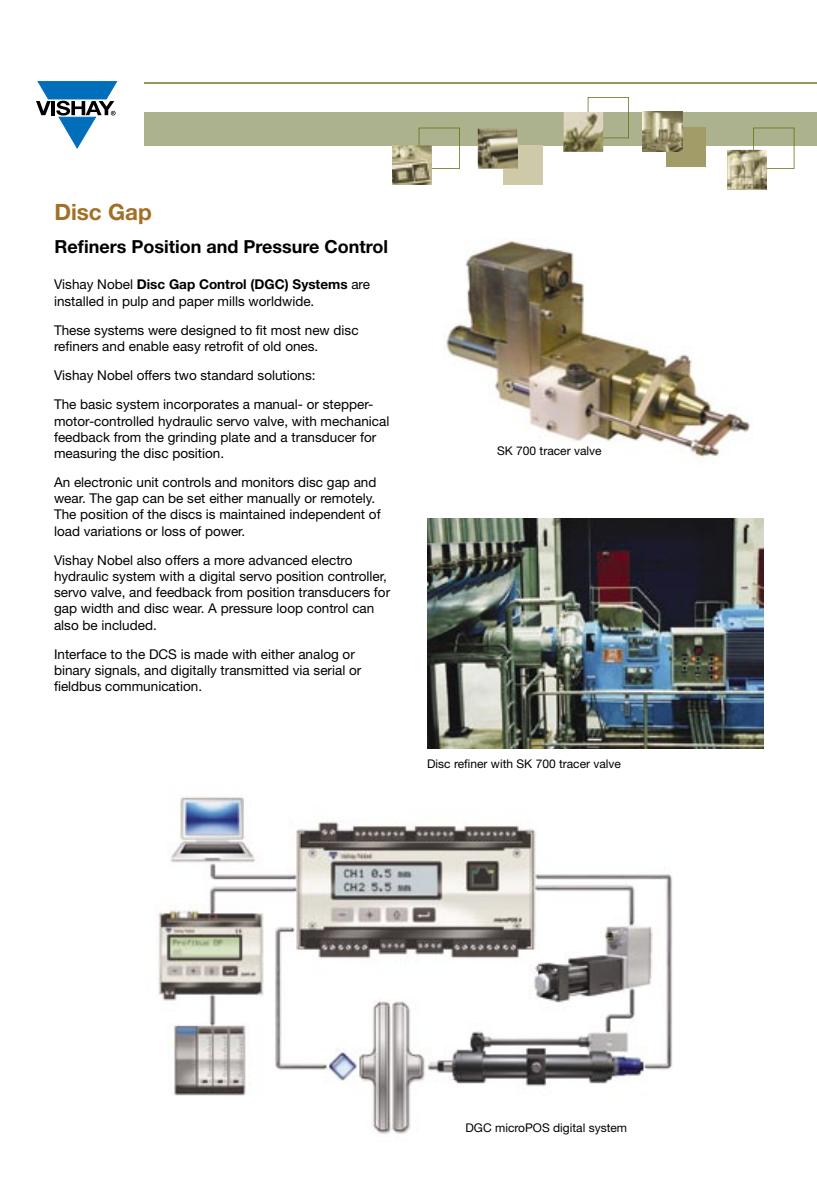
<style>
.page{position:relative;width:817px;height:1188px;background:#fff}
.page>*{position:absolute;margin:0;border:0;box-sizing:border-box;transform-origin:0 0}
.t1{font:700 22.5px "Helvetica Neue LT Std";color:#a36f27}
.t2{font:700 18px "Helvetica Neue LT Std";color:#000}
.t3{font:13.5px/16.2px "Helvetica Neue LT Std";color:#000}
.t4{font:12px "Helvetica Neue LT Std";color:#000}
.s1{font-weight:700}
</style>
<div class="page">
<img style="left:445px;top:239px;width:306px;height:219px">
<svg style="left:36px;top:81px;width:81px;height:67px"></svg>
<div style="left:144px;top:112px;width:673px;height:33px;background:#acb28e"></div>
<hr style="left:144px;top:82px;width:673px;height:1px;background:#9a9559">
<img style="left:158px;top:796px;width:515px;height:338px">
<img style="left:427px;top:518px;width:336px;height:231px">
<div style="left:503px;top:145px;width:40px;height:40px;background:#cec9a8"></div>
<div style="left:666px;top:128px;width:40px;height:39px;background:#a29d68"></div>
<svg style="left:419px;top:128px;width:41px;height:41px"></svg>
<svg style="left:588px;top:97px;width:41px;height:41px"></svg>
<svg style="left:753px;top:128px;width:41px;height:41px"></svg>
<img style="left:727px;top:150px;width:40px;height:39px">
<img style="left:563px;top:112px;width:40px;height:40px">
<img style="left:643px;top:112px;width:39px;height:40px">
<img style="left:392px;top:145px;width:39px;height:40px">
<svg style="left:517px;top:145px;width:1px;height:23px"></svg>
<img style="left:478px;top:129px;width:39px;height:39px">
<h1 class="t1" style="left:54px;top:198px;width:99px">Disc Gap</h1>
<h2 class="t2" style="left:54px;top:235px;width:335px">Refiners Position and Pressure Control</h2>
<p class="t3" style="left:54px;top:276px;width:317px">Vishay Nobel <span class="s1">Disc Gap Control (DGC) Systems</span> are installed in pulp and paper mills worldwide.</p>
<p class="t3" style="left:54px;top:322px;width:306px">These systems were designed to fit most new disc refiners and enable easy retrofit of old ones.</p>
<p class="t3" style="left:54px;top:361px;width:321px;line-height:29.1px">Vishay Nobel offers two standard solutions:<br>The basic system incorporates a manual- or stepper-</p>
<p class="t3" style="left:54px;top:412px;width:337px">motor-controlled hydraulic servo valve, with mechanical feedback from the grinding plate and a transducer for measuring the disc position.</p>
<p class="t3" style="left:54px;top:474px;width:328px">An electronic unit controls and monitors disc gap and wear. The gap can be set either manually or remotely.<br>The position of the discs is maintained independent of load variations or loss of power.</p>
<p class="t3" style="left:54px;top:552px;width:338px">Vishay Nobel also offers a more advanced electro hydraulic system with a digital servo position controller, servo valve, and feedback from position transducers for gap width and disc wear. A pressure loop control can also be included.</p>
<p class="t3" style="left:54px;top:646px;width:309px">Interface to the DCS is made with either analog or binary signals, and digitally transmitted via serial or fieldbus communication.</p>
<p class="t4" style="left:497px;top:444px;width:106px">SK 700 tracer valve</p>
<p class="t4" style="left:427px;top:756px;width:195px">Disc refiner with SK 700 tracer valve</p>
<p class="t4" style="left:465px;top:1120px;width:163px">DGC microPOS digital system</p>
</div>
